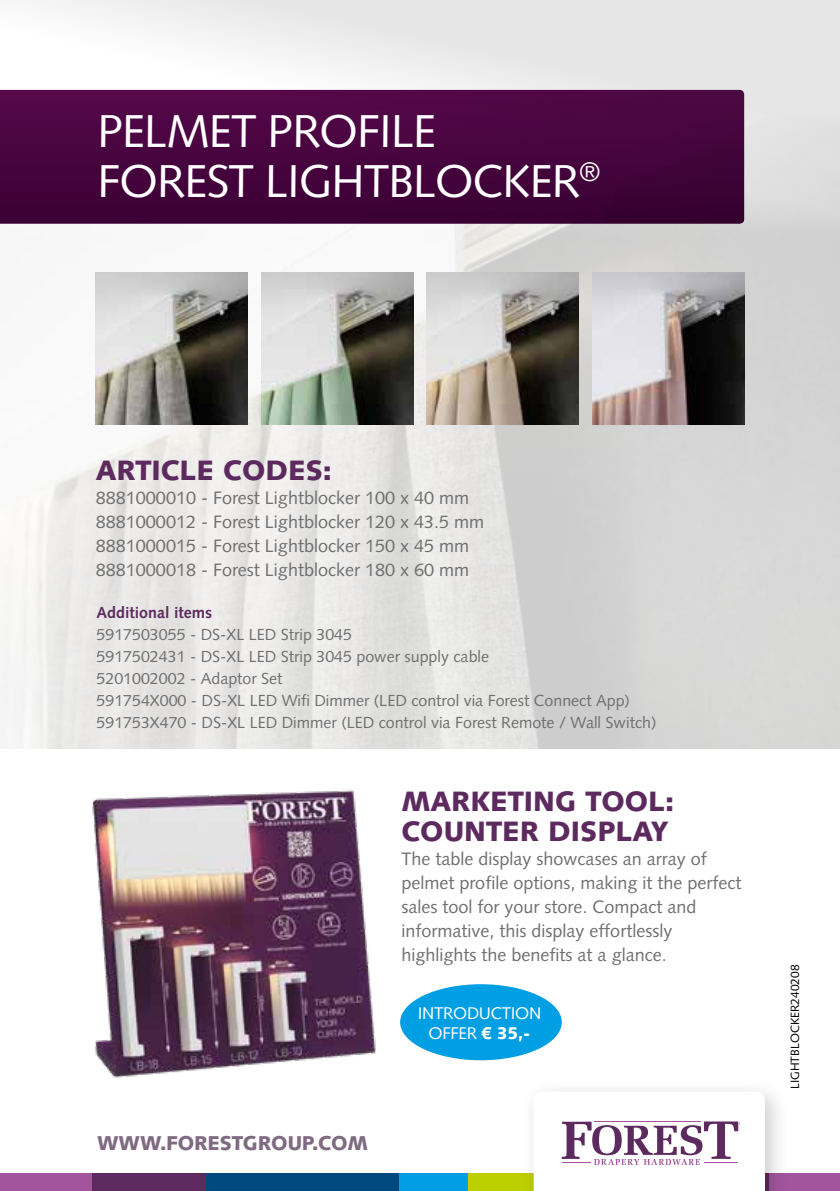
<style>
.page{position:relative;width:840px;height:1191px;background:#fff}
.page>*{position:absolute;margin:0;border:0;box-sizing:border-box;transform-origin:0 0}
.t1{font:46px/50px "Syntax";letter-spacing:-.02em;color:#fff}
.t2{font:900 28px/30px "Syntax";color:#5d2a5f}
.t3{font:900 20px "Syntax";letter-spacing:-.01em;color:#806a82}
.t4{font:18px/24px "Syntax";color:#706f6f}
.t5{font:17px/20.4px "Syntax";letter-spacing:-.02em;color:#fff;text-align:center}
.t6{font:16px/22px "Syntax";color:#706f6f}
.t7{font:700 16px "Syntax";color:#5d2a5f}
.t8{font:12px "Syntax";color:#000}
.s1{font-weight:900}
</style>
<div class="page">
<img style="left:0;top:341px;width:839px;height:407px">
<svg style="left:0;top:0;width:839px;height:341px"></svg>
<svg style="left:0;top:90px;width:743px;height:134px;background:#46043d"></svg>
<img style="left:92px;top:790px;width:319px;height:288px">
<img style="left:96px;top:272px;width:152px;height:152px">
<img style="left:261px;top:272px;width:152px;height:152px">
<img style="left:426px;top:272px;width:152px;height:152px">
<img style="left:592px;top:272px;width:151px;height:152px">
<div style="left:0;top:1173px;width:92px;height:18px;background:#a2559d"></div>
<div style="left:763px;top:1173px;width:76px;height:18px;background:#a2559d"></div>
<div style="left:398px;top:1173px;width:70px;height:18px;background:#009fe3"></div>
<div style="left:206px;top:1173px;width:192px;height:18px;background:#00497f"></div>
<div style="left:92px;top:1173px;width:114px;height:18px;background:#5d2a5f"></div>
<div style="left:468px;top:1173px;width:64px;height:18px;background:#bccf00"></div>
<div style="left:520px;top:1079px;width:268px;height:112px;background:#000;opacity:.2"></div>
<svg style="left:533px;top:1091px;width:231px;height:100px"></svg>
<div style="left:400px;top:984px;width:161px;height:76px;background:#009fe3;border-radius:50%"></div>
<h1 class="t1" style="left:97px;top:106px;width:504px">PELMET PROFILE<br>FOREST LIGHTBLOCKER<sup>®</sup></h1>
<h2 class="t2" style="left:96px;top:456px;width:237px">ARTICLE CODES:</h2>
<p class="t4" style="left:96px;top:486px;width:390px">8881000010 - Forest Lightblocker 100 x 40 mm 8881000012 - Forest Lightblocker 120 x 43.5 mm 8881000015 - Forest Lightblocker 150 x 45 mm 8881000018 - Forest Lightblocker 180 x 60 mm</p>
<p class="t7" style="left:96px;top:603px;width:117px">Additional items</p>
<p class="t6" style="left:96px;top:624px;width:561px">5917503055 - DS-XL LED Strip 3045<br>5917502431 - DS-XL LED Strip 3045 power supply cable<br>5201002002 - Adaptor Set<br>591754X000 - DS-XL LED Wifi Dimmer (LED control via Forest Connect App)<br>591753X470 - DS-XL LED Dimmer (LED control via Forest Remote / Wall Switch)</p>
<h2 class="t2" style="left:401px;top:786px;width:274px">MARKETING TOOL:<br>COUNTER DISPLAY</h2>
<p class="t4" style="left:401px;top:846px;width:341px">The table display showcases an array of pelmet profile options, making it the perfect sales tool for your store. Compact and informative, this display effortlessly highlights the benefits at a glance.</p>
<p class="t3" style="left:97px;top:1131px;width:272px">WWW.FORESTGROUP.COM</p>
<p class="t5" style="left:417px;top:1003px;width:125px">INTRODUCTION<br>OFFER <span class="s1">€ 35,-</span></p>
<p class="t8" style="left:787px;top:1089px;width:126px;rotate:-90deg">LIGHTBLOCKER240208</p>
</div>
